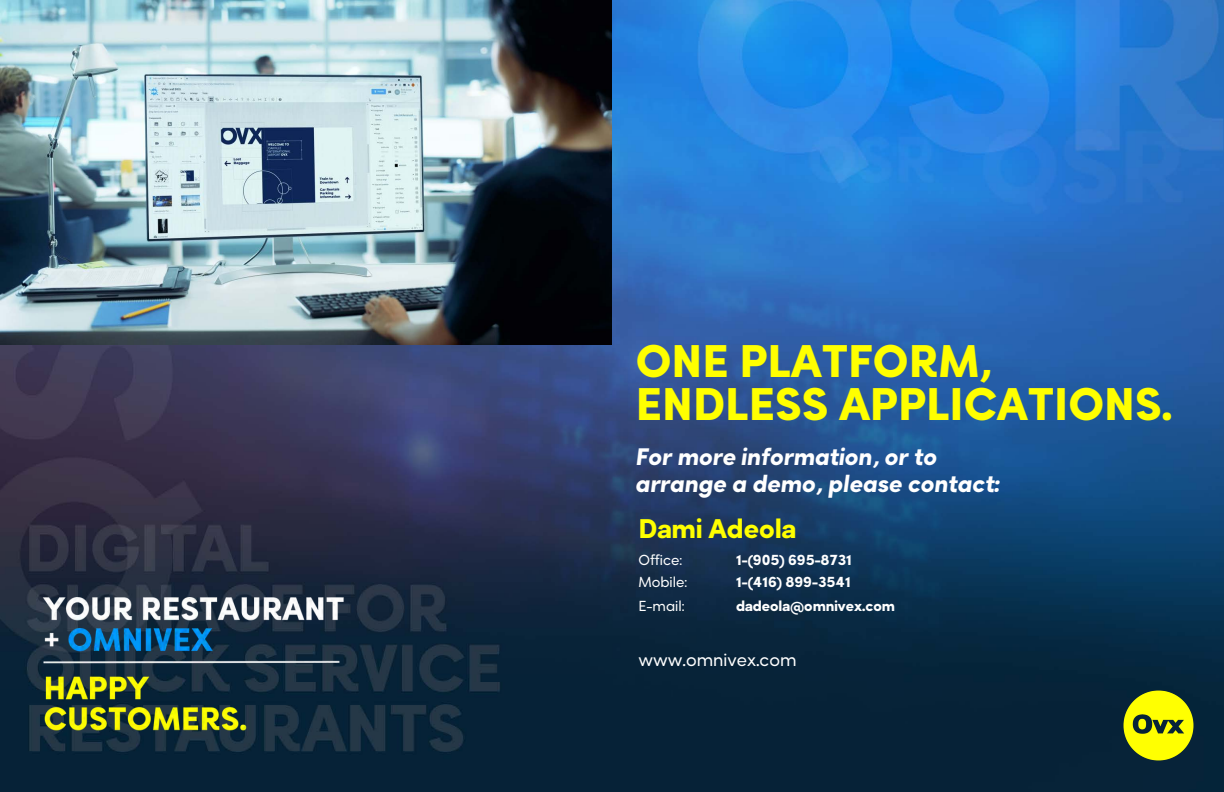
<style>
.page{position:relative;width:1224px;height:792px;background:#fff}
.page>*{position:absolute;margin:0;border:0;box-sizing:border-box;transform-origin:0 0}
.t1{font:900 44px "Rozanova HUM";color:#ff0}
.t2{font:900 26px "Rozanova HUM";color:#ff0}
.t3{font:italic 900 23px "Rozanova HUM";color:#fff}
.t4{font:17.2px "Rozanova GEO";color:#fff}
.t5{font:900 14px "Rozanova HUM";color:#fff}
.t6{font:14px "Rozanova GEO";color:#fff}
</style>
<div class="page">
<img style="left:0;top:0;width:1224px;height:792px">
<img style="left:1121px;top:688px;width:74px;height:74px">
<img style="left:34px;top:512px;width:554px;height:256px">
<img style="left:0;top:0;width:612px;height:344px">
<p class="t1" style="left:636px;top:336px;width:357px">ONE PLATFORM,</p>
<p class="t1" style="left:636px;top:379px;width:538px">ENDLESS APPLICATIONS.</p>
<p class="t3" style="left:636px;top:444px;width:303px">For more information, or to</p>
<p class="t3" style="left:636px;top:471px;width:366px">arrange a demo, please contact:</p>
<p class="t2" style="left:638px;top:514px;width:159px">Dami Adeola</p>
<p class="t6" style="left:638px;top:552px;width:45px">Office:</p>
<p class="t6" style="left:638px;top:574px;width:50px">Mobile:</p>
<p class="t6" style="left:638px;top:598px;width:48px">E-mail:</p>
<p class="t5" style="left:736px;top:552px;width:117px">1-(905) 695-8731</p>
<p class="t5" style="left:736px;top:574px;width:116px">1-(416) 899-3541</p>
<p class="t5" style="left:736px;top:598px;width:160px">dadeola@omnivex.com</p>
<p class="t4" style="left:638px;top:650px;width:160px">www.omnivex.com</p>
</div>
